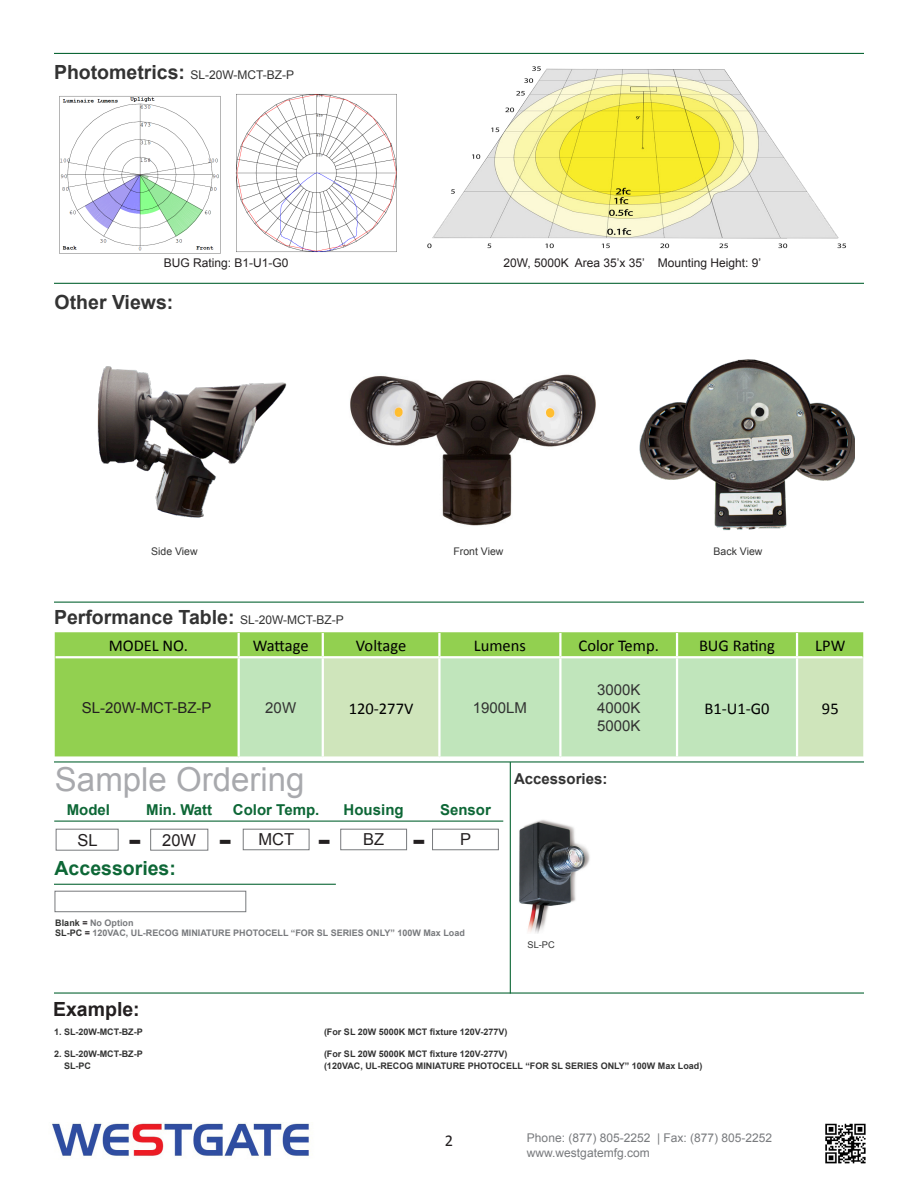
<style>
.page{position:relative;width:918px;height:1188px;background:#fff}
.page>*{position:absolute;margin:0;border:0;box-sizing:border-box;transform-origin:0 0}
.t1{font:33px "Arial";color:#a8a9ad}
.t2{font:700 28.5px "Verdana";color:#231f20}
.t3{font:700 19.5px "Arial";color:#333}
.t4{font:700 19.5px "Arial";color:#0d6736}
.t5{font:700 19.5px "Arial";color:#231f20}
.t6{font:16.5px "Calibri";color:#000}
.t7{font:16.5px "Arial";color:#231f20}
.t8{font:16.5px "Calibri";color:#231f20}
.t9{font:700 15px "Arial";color:#0d6736}
.t10{font:15px "Arial";color:#333}
.t11{font:15px "Arial";color:#231f20}
.t12{font:700 15px "Arial";color:#333}
.t13{font:15px "Arial";color:#323332}
.t14{font:700 15px "Arial";color:#0d6736}
.t15{font:12px "Arial";color:#787a7d}
.t16{font:12px "Arial";color:#231f20}
.t17{font:12px "Arial";color:#333}
.t18{font:10.5px "Arial";color:#333}
.t19{font:9.3px "Arial";color:#333}
.t20{font:700 9px "Arial";color:#333}
.t21{font:700 9px "Arial";color:#787a7d}
.t22{font:700 9px "Arial";color:#323332}
.s1{font-weight:700;font-size:19.5px}
.s2{font-weight:400;font-size:12px}
.s3{color:#323332}
.s4{color:#231f20}
</style>
<div class="page">
<hr style="left:54px;top:602px;width:810px;height:1px;background:#0d6736">
<hr style="left:54px;top:53px;width:810px;height:1px;background:#0d6736">
<hr style="left:54px;top:283px;width:810px;height:1px;background:#0d6736">
<div style="left:55px;top:632px;width:808px;height:124px;background:#92d050"></div>
<div style="left:240px;top:658px;width:82px;height:98px;background:#c0e5bb"></div>
<svg style="left:324px;top:657px;width:539px;height:99px;background:#c5e5bb"></svg>
<hr style="left:238px;top:633px;width:2px;height:23px;background:#fff">
<hr style="left:322px;top:633px;width:2px;height:23px;background:#fff">
<hr style="left:438px;top:633px;width:3px;height:23px;background:#fff">
<hr style="left:559px;top:633px;width:3px;height:23px;background:#fff">
<hr style="left:676px;top:633px;width:2px;height:23px;background:#fff">
<hr style="left:796px;top:633px;width:2px;height:23px;background:#fff">
<hr style="left:238px;top:658px;width:2px;height:98px;background:#fff">
<hr style="left:322px;top:658px;width:2px;height:98px;background:#fff">
<hr style="left:438px;top:658px;width:3px;height:98px;background:#fff">
<hr style="left:559px;top:658px;width:3px;height:98px;background:#fff">
<hr style="left:676px;top:658px;width:2px;height:98px;background:#fff">
<hr style="left:796px;top:658px;width:2px;height:98px;background:#fff">
<hr style="left:56px;top:656px;width:183px;height:2px;background:#fff">
<hr style="left:239px;top:656px;width:84px;height:2px;background:#fff">
<hr style="left:323px;top:656px;width:116px;height:2px;background:#fff">
<hr style="left:439px;top:656px;width:121px;height:2px;background:#fff">
<hr style="left:560px;top:656px;width:117px;height:2px;background:#fff">
<hr style="left:677px;top:656px;width:120px;height:2px;background:#fff">
<hr style="left:797px;top:656px;width:65px;height:2px;background:#fff">
<hr style="left:54px;top:761px;width:810px;height:2px;background:#0d6736">
<hr style="left:54px;top:992px;width:810px;height:2px;background:#0d6736">
<img style="left:52px;top:1123px;width:257px;height:34px">
<img style="left:825px;top:1123px;width:41px;height:41px">
<img style="left:639px;top:359px;width:215px;height:172px">
<img style="left:97px;top:366px;width:190px;height:152px">
<div style="left:56px;top:829px;width:63px;height:22px;border:1px solid #787a7d"></div>
<div style="left:150px;top:829px;width:58px;height:22px;border:1px solid #787a7d"></div>
<hr style="left:54px;top:821px;width:449px;height:1px;background:#0d6736">
<div style="left:243px;top:829px;width:66px;height:21px;border:1px solid #787a7d"></div>
<hr style="left:510px;top:762px;width:1px;height:232px;background:#0d6736">
<hr style="left:54px;top:884px;width:282px;height:1px;background:#0d6736">
<div style="left:55px;top:891px;width:191px;height:21px;background:#fff;border:1px solid #787a7d"></div>
<img style="left:519px;top:820px;width:71px;height:114px">
<img style="left:350px;top:374px;width:246px;height:152px">
<div style="left:340px;top:829px;width:67px;height:21px;border:1px solid #787a7d"></div>
<div style="left:432px;top:829px;width:67px;height:21px;border:1px solid #787a7d"></div>
<img style="left:59px;top:96px;width:162px;height:158px">
<img style="left:235px;top:94px;width:162px;height:159px">
<img style="left:428px;top:66px;width:418px;height:183px">
<p class="t17" style="left:54px;top:67px;width:242px"><span class="s1">Photometrics:</span> SL-20W-MCT-BZ-P</p>
<p class="t16" style="left:164px;top:255px;width:126px">BUG Rating: B1-U1-G0</p>
<p class="t16" style="left:503px;top:255px;width:259px">20W, 5000K Area 35’x 35’ Mounting Height: 9’</p>
<p class="t3" style="left:55px;top:289px;width:120px">Other Views:</p>
<p class="t18" style="left:151px;top:544px;width:48px">Side View</p>
<p class="t18" style="left:453px;top:544px;width:51px">Front View</p>
<p class="t18" style="left:714px;top:544px;width:50px">Back View</p>
<p class="t3" style="left:54px;top:605px;width:291px">Performance Table: <span class="s2">SL-20W-MCT-BZ-P</span></p>
<p class="t6" style="left:109px;top:635px;width:81px">MODEL NO.</p>
<p class="t6" style="left:253px;top:635px;width:57px">Wattage</p>
<p class="t6" style="left:356px;top:635px;width:52px">Voltage</p>
<p class="t6" style="left:474px;top:635px;width:54px">Lumens</p>
<p class="t6" style="left:579px;top:635px;width:82px">Color Temp.</p>
<p class="t6" style="left:699px;top:635px;width:78px">BUG Rating</p>
<p class="t6" style="left:815px;top:635px;width:32px">LPW</p>
<p class="t11" style="left:82px;top:698px;width:131px">SL-20W-MCT-BZ-P</p>
<p class="t10" style="left:265px;top:698px;width:32px">20W</p>
<p class="t6" style="left:349px;top:698px;width:66px">120-277V</p>
<p class="t13" style="left:473px;top:698px;width:56px">1900LM</p>
<p class="t10" style="left:597px;top:680px;width:45px">3000K</p>
<p class="t10" style="left:597px;top:698px;width:45px">4000K</p>
<p class="t10" style="left:597px;top:716px;width:45px">5000K</p>
<p class="t1" style="left:55px;top:758px;width:251px">Sample Ordering</p>
<p class="t7" style="left:77px;top:829px;width:22px">SL</p>
<p class="t7" style="left:162px;top:829px;width:35px">20W</p>
<p class="t9" style="left:344px;top:800px;width:61px">Housing</p>
<p class="t14" style="left:440px;top:800px;width:52px">Sensor</p>
<p class="t9" style="left:67px;top:800px;width:45px">Model</p>
<p class="t9" style="left:146px;top:800px;width:68px">Min. Watt</p>
<p class="t9" style="left:233px;top:800px;width:88px">Color Temp.</p>
<p class="t2" style="left:128px;top:822px;width:15px">-</p>
<p class="t2" style="left:219px;top:822px;width:15px">-</p>
<p class="t7" style="left:258px;top:829px;width:37px">MCT</p>
<p class="t2" style="left:318px;top:822px;width:15px">-</p>
<p class="t7" style="left:363px;top:829px;width:23px">BZ</p>
<p class="t2" style="left:412px;top:822px;width:15px">-</p>
<p class="t7" style="left:460px;top:829px;width:13px">P</p>
<p class="t4" style="left:55px;top:856px;width:123px">Accessories:</p>
<p class="t21" style="left:55px;top:916px;width:80px"><span class="s3">Blank</span> <span class="s4">=</span> No Option</p>
<p class="t21" style="left:55px;top:927px;width:411px"><span class="s3">SL-PC</span> <span class="s4">=</span> 120VAC, UL-RECOG MINIATURE PHOTOCELL “FOR SL SERIES ONLY” 100W Max Load</p>
<p class="t12" style="left:514px;top:769px;width:95px">Accessories:</p>
<p class="t19" style="left:528px;top:938px;width:29px">SL-PC</p>
<p class="t6" style="left:704px;top:698px;width:67px">B1-U1-G0</p>
<p class="t6" style="left:822px;top:698px;width:18px">95</p>
<p class="t5" style="left:53px;top:997px;width:88px">Example:</p>
<p class="t20" style="left:54px;top:1026px;width:90px">1. SL-20W-MCT-BZ-P</p>
<p class="t20" style="left:324px;top:1026px;width:185px">(For SL 20W 5000K MCT fixture 120V-277V)</p>
<p class="t20" style="left:54px;top:1047px;width:90px">2. SL-20W-MCT-BZ-P</p>
<p class="t20" style="left:324px;top:1047px;width:185px">(For SL 20W 5000K MCT fixture 120V-277V)</p>
<p class="t22" style="left:64px;top:1060px;width:28px">SL-PC</p>
<p class="t20" style="left:324px;top:1060px;width:380px">(120VAC, UL-RECOG MINIATURE PHOTOCELL “FOR SL SERIES ONLY” 100W Max Load)</p>
<p class="t8" style="left:445px;top:1130px;width:10px">2</p>
<p class="t15" style="left:527px;top:1130px;width:247px">Phone: (877) 805-2252 | Fax: (877) 805-2252</p>
<p class="t15" style="left:527px;top:1145px;width:124px">www.westgatemfg.com</p>
</div>
